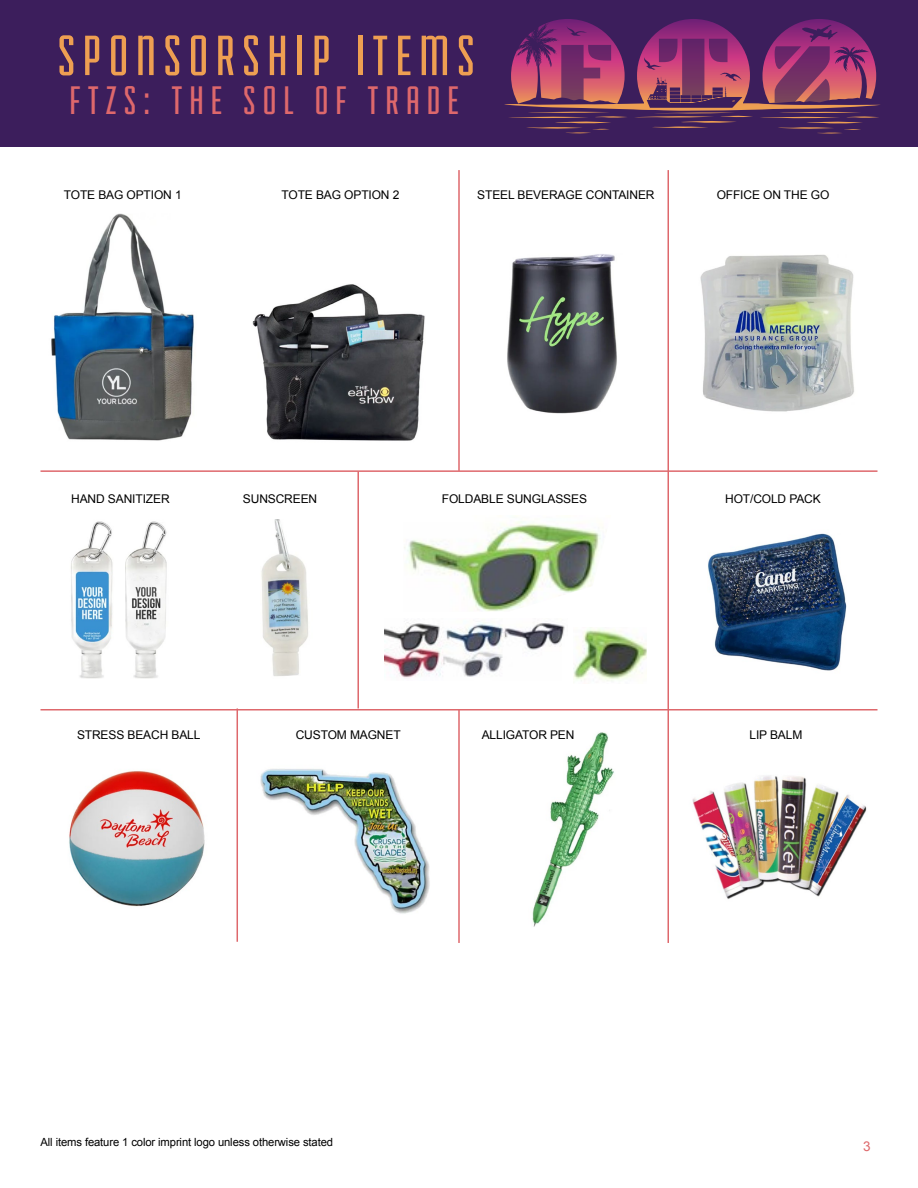
<style>
.page{position:relative;width:918px;height:1188px;background:#fff}
.page>*{position:absolute;margin:0;border:0;box-sizing:border-box;transform-origin:0 0}
.t1{font:59.85px "Fairview";letter-spacing:.125em;color:#ee9f52}
.t2{font:42px "Fairview";letter-spacing:.165em;color:#de686c}
.t3{font:13.5px "Arial";color:#de686c}
.t4{font:12px "Arial";letter-spacing:-.01em;color:#000}
.t5{font:11.25px "Arial";letter-spacing:-.01em;color:#000}
</style>
<div class="page">
<div style="left:0;top:0;width:918px;height:147px;background:#3c1e5c"></div>
<svg style="left:504px;top:19px;width:376px;height:115px"></svg>
<img style="left:260px;top:769px;width:170px;height:145px">
<hr style="left:668px;top:170px;width:1px;height:773px;background:#de686c">
<hr style="left:40px;top:709px;width:838px;height:2px;background:#de686c">
<hr style="left:458px;top:170px;width:2px;height:301px;background:#de686c">
<hr style="left:458px;top:710px;width:2px;height:233px;background:#de686c">
<hr style="left:357px;top:471px;width:2px;height:237px;background:#de686c">
<img style="left:69px;top:771px;width:136px;height:136px">
<img style="left:532px;top:732px;width:82px;height:195px">
<img style="left:692px;top:775px;width:175px;height:124px">
<img style="left:51px;top:213px;width:143px;height:228px">
<img style="left:71px;top:521px;width:96px;height:158px">
<img style="left:261px;top:519px;width:47px;height:157px">
<img style="left:708px;top:533px;width:139px;height:138px">
<img style="left:252px;top:284px;width:173px;height:157px">
<img style="left:507px;top:254px;width:110px;height:160px">
<img style="left:700px;top:254px;width:154px;height:158px">
<hr style="left:237px;top:708px;width:1px;height:234px;background:#de686c">
<img style="left:573px;top:628px;width:74px;height:53px">
<img style="left:384px;top:622px;width:181px;height:56px">
<img style="left:404px;top:521px;width:197px;height:91px">
<hr style="left:40px;top:470px;width:838px;height:2px;background:#de686c">
<h1 class="t1" style="left:58px;top:26px;width:419px">SPONSORSHIP ITEMS</h1>
<h2 class="t2" style="left:69px;top:80px;width:391px">FTZS: THE SOL OF TRADE</h2>
<p class="t4" style="left:64px;top:187px;width:119px">TOTE BAG OPTION 1</p>
<p class="t4" style="left:282px;top:187px;width:119px">TOTE BAG OPTION 2</p>
<p class="t4" style="left:477px;top:187px;width:179px">STEEL BEVERAGE CONTAINER</p>
<p class="t4" style="left:717px;top:187px;width:114px">OFFICE ON THE GO</p>
<p class="t4" style="left:442px;top:491px;width:147px">FOLDABLE SUNGLASSES</p>
<p class="t4" style="left:71px;top:491px;width:100px">HAND SANITIZER</p>
<p class="t4" style="left:243px;top:491px;width:76px">SUNSCREEN</p>
<p class="t4" style="left:725px;top:491px;width:97px">HOT/COLD PACK</p>
<p class="t4" style="left:77px;top:727px;width:125px">STRESS BEACH BALL</p>
<p class="t4" style="left:296px;top:727px;width:107px">CUSTOM MAGNET</p>
<p class="t4" style="left:482px;top:727px;width:94px">ALLIGATOR PEN</p>
<p class="t4" style="left:749px;top:727px;width:54px">LIP BALM</p>
<p class="t5" style="left:40px;top:1135px;width:294px">All items feature 1 color imprint logo unless otherwise stated</p>
<p class="t3" style="left:863px;top:1137px;width:9px">3</p>
</div>
